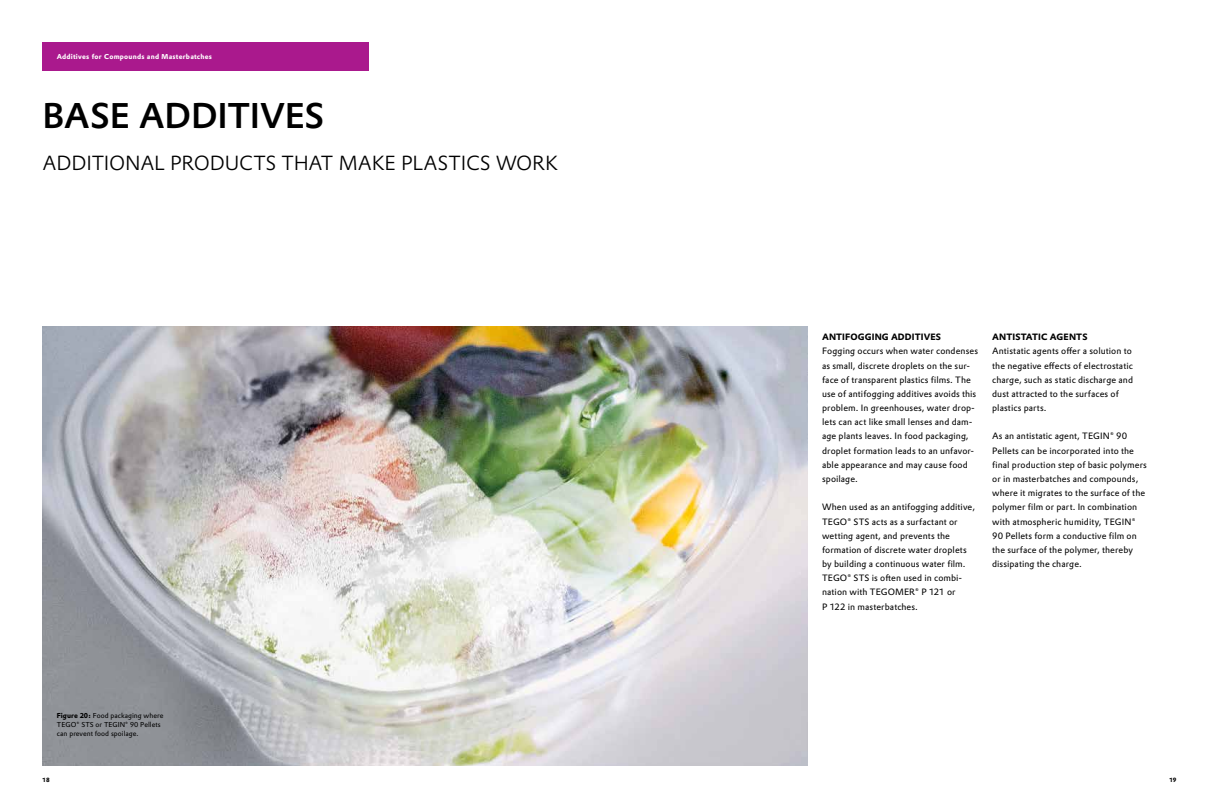
<style>
.page{position:relative;width:1219px;height:808px;background:#fff}
.page>*{position:absolute;margin:0;border:0;box-sizing:border-box;transform-origin:0 0}
.t1{font:500 35px "Evonik Prokyon";letter-spacing:-.01em;color:#000}
.t2{font:300 20px "Evonik Prokyon";letter-spacing:-.01em;color:#000}
.t3{font:9px/14.2px "Evonik Prokyon";letter-spacing:.01em;color:#000}
.t4{font:700 9px "Evonik Prokyon";letter-spacing:.015em;color:#000}
.t5{font:7px/9px "Evonik Prokyon";letter-spacing:.005em;color:#000}
.t6{font:700 7px "Evonik Prokyon";letter-spacing:.03em;color:#fff}
.t7{font:700 6px "Evonik Prokyon";color:#000}
.s1{font-weight:700}
</style>
<div class="page">
<div style="left:43px;top:43px;width:326px;height:28px;background:#aa198d"></div>
<img style="left:43px;top:326px;width:765px;height:439px">
<p class="t6" style="left:57px;top:51px;width:157px">Additives for Compounds and Masterbatches</p>
<h1 class="t1" style="left:43px;top:88px;width:284px">BASE ADDITIVES</h1>
<h2 class="t2" style="left:43px;top:147px;width:517px">ADDITIONAL PRODUCTS THAT MAKE PLASTICS WORK</h2>
<p class="t5" style="left:57px;top:711px;width:108px"><span class="s1">Figure 20:</span> Food packaging where<br>TEGO® STS or TEGIN® 90 Pellets can prevent food spoilage.</p>
<p class="t4" style="left:822px;top:330px;width:121px">ANTIFOGGING ADDITIVES</p>
<p class="t3" style="left:822px;top:343px;width:157px">Fogging occurs when water condenses as small, discrete droplets on the sur&shy;face of transparent plastics films. The use of antifogging additives avoids this problem. In greenhouses, water drop&shy;lets can act like small lenses and dam&shy;age plants leaves. In food packaging, droplet formation leads to an unfavor&shy;able appearance and may cause food spoilage.</p>
<p class="t3" style="left:822px;top:499px;width:154px">When used as an antifogging additive,<br>TEGO® STS acts as a surfactant or wetting agent, and prevents the formation of discrete water droplets by building a continuous water film.<br>TEGO® STS is often used in combi&shy;nation with TEGOMER® P 121 or<br>P 122 in masterbatches.</p>
<p class="t4" style="left:992px;top:330px;width:97px">ANTISTATIC AGENTS</p>
<p class="t3" style="left:992px;top:344px;width:142px">Antistatic agents offer a solution to the negative effects of electrostatic charge, such as static discharge and dust attracted to the surfaces of plastics parts.</p>
<p class="t3" style="left:992px;top:429px;width:156px">As an antistatic agent, TEGIN® 90<br>Pellets can be incorporated into the final production step of basic polymers or in masterbatches and compounds, where it migrates to the surface of the polymer film or part. In combination with atmospheric humidity, TEGIN® 90 Pellets form a conductive film on the surface of the polymer, thereby dissipating the charge.</p>
<p class="t7" style="left:43px;top:775px;width:9px">18</p>
<p class="t7" style="left:1169px;top:775px;width:9px">19</p>
</div>
